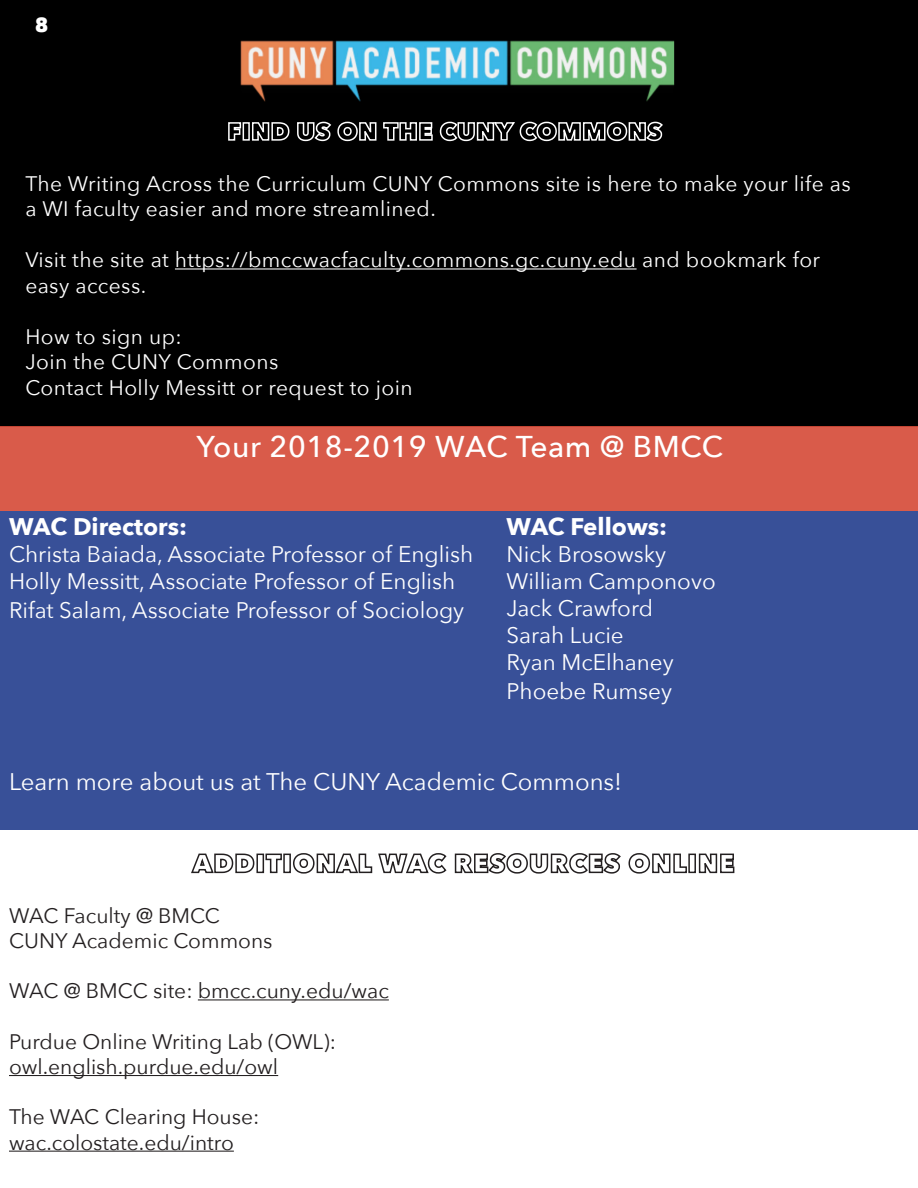
<style>
.page{position:relative;width:918px;height:1188px;background:#fff}
.page>*{position:absolute;margin:0;border:0;box-sizing:border-box;transform-origin:0 0}
.t1{font:500 30px "Avenir Next";letter-spacing:.02em;color:#fff}
.t2{font:24px "Avenir Next";color:#fff}
.t3{font:700 24px "Avenir Next";color:#fff}
.t4{font:22.5px/27.9px "Avenir Next";color:#fff}
.t5{font:21px/25.5px "Avenir Next";letter-spacing:.02em;color:#fff}
.t6{font:21px "Avenir Next";color:#231f20}
.t7{font:900 21px "Aktiv Grotesk";color:#fff}
</style>
<div class="page">
<hr style="left:198px;top:999px;width:191px;height:1px;background:#231f20">
<hr style="left:9px;top:1075px;width:269px;height:1px;background:#231f20">
<hr style="left:9px;top:1151px;width:225px;height:1px;background:#231f20">
<svg style="left:191px;top:853px;width:64px;height:21px"></svg>
<div style="left:256px;top:854px;width:8px;height:19px;border:2px solid #231f20"></div>
<svg style="left:265px;top:853px;width:17px;height:21px"></svg>
<div style="left:283px;top:854px;width:8px;height:19px;border:2px solid #231f20"></div>
<svg style="left:293px;top:853px;width:154px;height:21px"></svg>
<svg style="left:454px;top:853px;width:167px;height:21px"></svg>
<svg style="left:628px;top:853px;width:59px;height:21px"></svg>
<div style="left:688px;top:854px;width:8px;height:19px;border:2px solid #231f20"></div>
<svg style="left:698px;top:853px;width:37px;height:21px"></svg>
<div style="left:0;top:0;width:918px;height:427px;background:#000"></div>
<img style="left:240px;top:40px;width:435px;height:62px">
<hr style="left:175px;top:268px;width:462px;height:2px;background:#fff">
<svg style="left:228px;top:122px;width:14px;height:19px"></svg>
<div style="left:243px;top:122px;width:7px;height:19px;border:2px solid #fff"></div>
<svg style="left:252px;top:122px;width:38px;height:19px"></svg>
<svg style="left:297px;top:121px;width:136px;height:21px"></svg>
<svg style="left:439px;top:121px;width:224px;height:21px"></svg>
<div style="left:0;top:511px;width:918px;height:319px;background:#385098"></div>
<div style="left:0;top:427px;width:918px;height:84px;background:#d95b4a"></div>
<p class="t7" style="left:35px;top:10px;width:14px">8</p>
<p class="t5" style="left:25px;top:170px;width:827px">The Writing Across the Curriculum CUNY Commons site is here to make your life as a WI faculty easier and more streamlined.</p>
<p class="t5" style="left:25px;top:246px;width:796px">Visit the site at https://bmccwacfaculty.commons.gc.cuny.edu and bookmark for easy access.</p>
<p class="t5" style="left:25px;top:323px;width:158px">How to sign up:</p>
<p class="t5" style="left:25px;top:348px;width:255px">Join the CUNY Commons</p>
<p class="t5" style="left:25px;top:374px;width:389px">Contact Holly Messitt or request to join</p>
<h1 class="t1" style="left:197px;top:421px;width:528px">Your 2018-2019 WAC Team @ BMCC</h1>
<p class="t3" style="left:9px;top:506px;width:180px">WAC Directors:</p>
<p class="t4" style="left:9px;top:539px;width:466px">Christa Baiada, Associate Professor of English<br>Holly Messitt, Associate Professor of English<br>Rifat Salam, Associate Professor of Sociology</p>
<p class="t3" style="left:507px;top:506px;width:162px">WAC Fellows:</p>
<p class="t4" style="left:507px;top:539px;width:161px">Nick Brosowsky</p>
<p class="t4" style="left:507px;top:566px;width:211px">William Camponovo</p>
<p class="t4" style="left:507px;top:593px;width:148px">Jack Crawford</p>
<p class="t4" style="left:507px;top:620px;width:119px">Sarah Lucie</p>
<p class="t4" style="left:507px;top:647px;width:169px">Ryan McElhaney</p>
<p class="t4" style="left:507px;top:676px;width:167px">Phoebe Rumsey</p>
<p class="t2" style="left:9px;top:762px;width:615px">Learn more about us at The CUNY Academic Commons!</p>
<p class="t6" style="left:9px;top:898px;width:213px">WAC Faculty @ BMCC</p>
<p class="t6" style="left:9px;top:923px;width:265px">CUNY Academic Commons</p>
<p class="t6" style="left:9px;top:973px;width:381px">WAC @ BMCC site: bmcc.cuny.edu/wac</p>
<p class="t6" style="left:9px;top:1024px;width:328px">Purdue Online Writing Lab (OWL):</p>
<p class="t6" style="left:9px;top:1049px;width:271px">owl.english.purdue.edu/owl</p>
<p class="t6" style="left:9px;top:1099px;width:252px">The WAC Clearing House:</p>
<p class="t6" style="left:9px;top:1125px;width:226px">wac.colostate.edu/intro</p>
</div>
